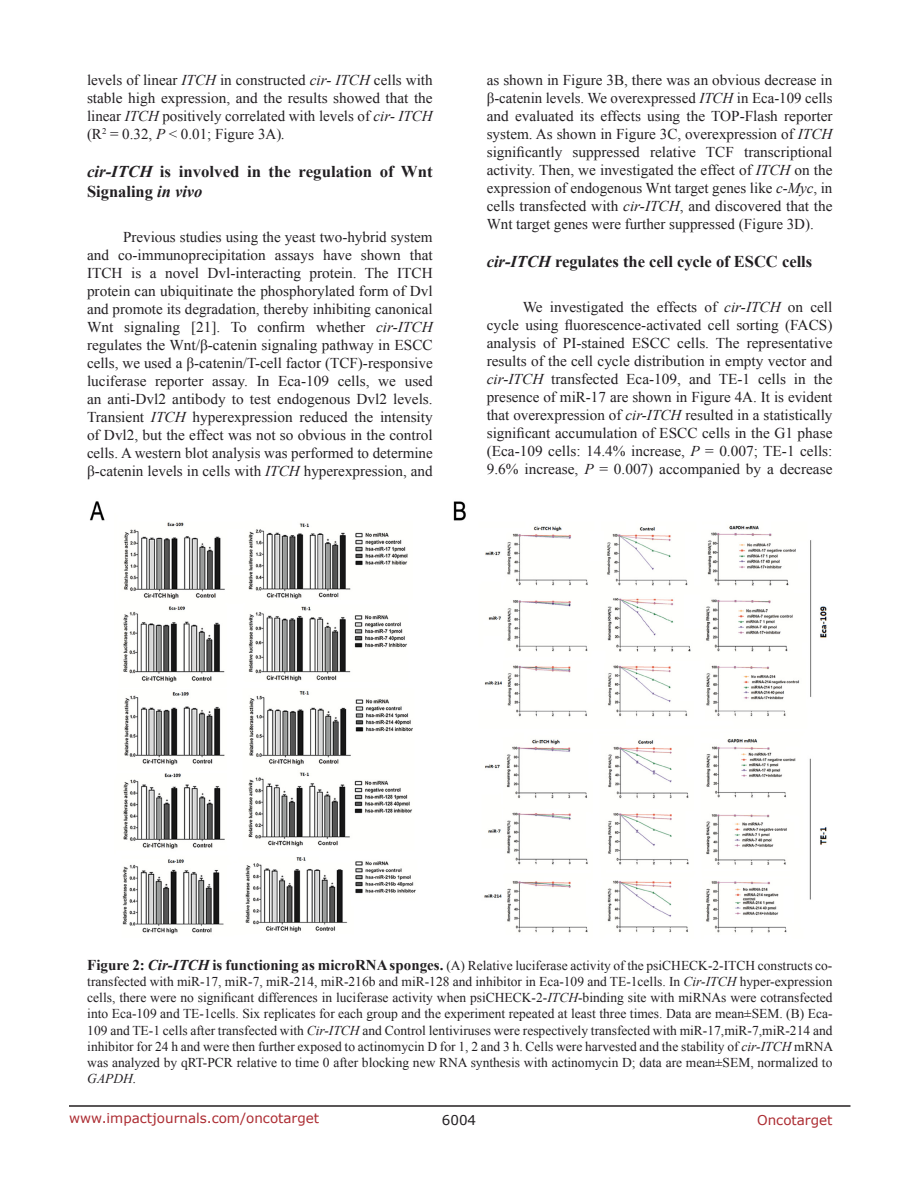
<style>
.page{position:relative;width:918px;height:1188px;background:#fff}
.page>*{position:absolute;margin:0;border:0;box-sizing:border-box;transform-origin:0 0}
.SubHeading{font:700 16.5px/19.8px "Times New Roman";color:#221f22}
.BodyText{font:15px/18px "Times New Roman";color:#221f22;text-align:justify}
.FigureText{font:13.5px/16.2px "Times New Roman";color:#221f22;text-align:justify}
.t1{font:13.5px "Verdana";color:#ac2b31}
.t2{font:13.5px "Verdana";color:#221f22}
.s1{font-style:italic}
.s2{font-weight:700;font-size:15px}
.s3{font-weight:700;font-style:italic;font-size:15px}
</style>
<div class="page">
<hr style="left:69px;top:1105px;width:781px;height:2px;background:#231f20">
<img style="left:89px;top:501px;width:738px;height:433px">
<p class="BodyText" style="left:87px;top:71px;width:347px">levels of linear <span class="s1">ITCH</span> in constructed <span class="s1">cir- ITCH</span> cells with stable high expression, and the results showed that the linear <span class="s1">ITCH</span> positively correlated with levels of <span class="s1">cir- ITCH </span>(R<sup>2</sup> = 0.32, <span class="s1">P</span> &lt; 0.01; Figure 3A)<span class="s1">.</span></p>
<p class="SubHeading" style="left:87px;top:161px;width:347px"><span class="s1">cir-ITCH</span> is involved in the regulation of Wnt<br>Signaling <span class="s1">in vivo</span></p>
<p class="BodyText" style="left:87px;top:228px;width:347px;text-indent:36px">Previous studies using the yeast two-hybrid system and co-immunoprecipitation assays have shown that ITCH is a novel Dvl-interacting protein. The ITCH protein can ubiquitinate the phosphorylated form of Dvl and promote its degradation, thereby inhibiting canonical Wnt signaling [21]. To confirm whether <span class="s1">cir-ITCH </span>regulates the Wnt/β-catenin signaling pathway in ESCC cells, we used a β-catenin/T-cell factor (TCF)-responsive luciferase reporter assay. In Eca-109 cells, we used an anti-Dvl2 antibody to test endogenous Dvl2 levels.<br>Transient <span class="s1">ITCH</span> hyperexpression reduced the intensity of Dvl2, but the effect was not so obvious in the control cells. A western blot analysis was performed to determine β-catenin levels in cells with <span class="s1">ITCH</span> hyperexpression, and</p>
<p class="BodyText" style="left:487px;top:71px;width:347px">as shown in Figure 3B, there was an obvious decrease in β-catenin levels. We overexpressed <span class="s1">ITCH</span> in Eca-109 cells and evaluated its effects using the TOP-Flash reporter system. As shown in Figure 3C, overexpression of <span class="s1">ITCH </span>significantly suppressed relative TCF transcriptional activity. Then, we investigated the effect of <span class="s1">ITCH</span> on the expression of endogenous Wnt target genes like <span class="s1">c-Myc</span>, in cells transfected with <span class="s1">cir-ITCH</span>, and discovered that the Wnt target genes were further suppressed (Figure 3D).</p>
<p class="SubHeading" style="left:487px;top:251px;width:327px"><span class="s1">cir-ITCH</span> regulates the cell cycle of ESCC cells</p>
<p class="BodyText" style="left:487px;top:298px;width:347px;text-indent:36px">We investigated the effects of <span class="s1">cir-ITCH</span> on cell cycle using fluorescence-activated cell sorting (FACS) analysis of PI-stained ESCC cells. The representative results of the cell cycle distribution in empty vector and <span class="s1">cir-ITCH</span> transfected Eca-109, and TE-1 cells in the presence of miR-17 are shown in Figure 4A. It is evident that overexpression of <span class="s1">cir-ITCH</span> resulted in a statistically significant accumulation of ESCC cells in the G1 phase (Eca-109 cells: 14.4% increase, <span class="s1">P</span> = 0.007; TE-1 cells:<br>9.6% increase, <span class="s1">P</span> = 0.007) accompanied by a decrease</p>
<p class="FigureText" style="left:87px;top:957px;width:747px"><span class="s2">Figure 2:</span> <span class="s3">Cir-ITCH</span> <span class="s2">is functioning as microRNA sponges.</span> (A) Relative luciferase activity of the psiCHECK-2-ITCH constructs co&shy;transfected with miR-17, miR-7, miR-214, miR-216b and miR-128 and inhibitor in Eca-109 and TE-1cells. In <span class="s1">Cir-ITCH</span> hyper-expression cells, there were no significant differences in luciferase activity when psiCHECK-2-<span class="s1">ITCH</span>-binding site with miRNAs were cotransfected into Eca-109 and TE-1cells. Six replicates for each group and the experiment repeated at least three times. Data are mean±SEM. (B) Eca-109 and TE-1 cells after transfected with <span class="s1">Cir-ITCH</span> and Control lentiviruses were respectively transfected with miR-17,miR-7,miR-214 and inhibitor for 24 h and were then further exposed to actinomycin D for 1, 2 and 3 h. Cells were harvested and the stability of <span class="s1">cir-ITCH</span> mRNA was analyzed by qRT-PCR relative to time 0 after blocking new RNA synthesis with actinomycin D; data are mean±SEM, normalized to <span class="s1">GAPDH.</span></p>
<p class="t1" style="left:69px;top:1109px;width:252px">www.impactjournals.com/oncotarget</p>
<p class="t2" style="left:442px;top:1111px;width:36px">6004</p>
<p class="t1" style="left:757px;top:1111px;width:77px">Oncotarget</p>
</div>
